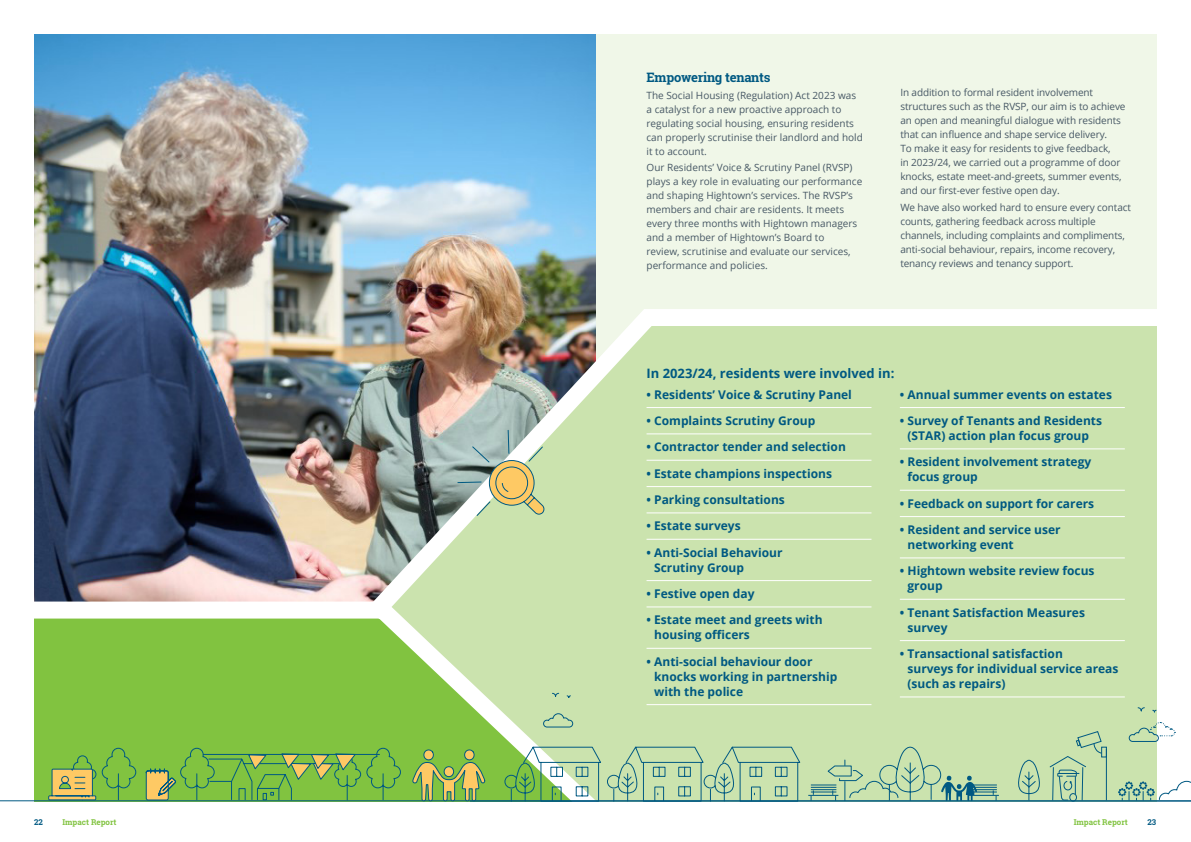
<style>
.page{position:relative;width:1191px;height:842px;background:#f0f7e8}
.page>*{position:absolute;margin:0;border:0;box-sizing:border-box;transform-origin:0 0}
.t1{font:700 13px "Open Sans";color:#005982}
.Copy_Heading{font:700 13px "Roboto Slab";letter-spacing:-.02em;color:#005982}
.t2{font:700 12px/15px "Open Sans";color:#005982}
.Body_Copy{font:10px/14px "Open Sans";letter-spacing:-.01em;color:#475865}
.t3{font:700 8px "Roboto Slab";color:#81c340}
.t4{font:700 8px "Roboto Slab";color:#005982}
</style>
<div class="page">
<img style="left:34px;top:34px;width:561px;height:559px">
<img style="left:144px;top:300px;width:1012px;height:502px">
<svg style="left:34px;top:593px;width:701px;height:209px;background:#a5d176"></svg>
<svg style="left:457px;top:429px;width:89px;height:88px;background:#c1c8ab"></svg>
<div style="left:0;top:802px;width:595px;height:40px;background:#fff"></div>
<div style="left:595px;top:802px;width:596px;height:40px;background:#fff"></div>
<div style="left:0;top:0;width:34px;height:842px;background:#fff"></div>
<div style="left:1156px;top:0;width:35px;height:842px;background:#fff"></div>
<div style="left:0;top:0;width:595px;height:34px;background:#fff"></div>
<div style="left:595px;top:0;width:596px;height:34px;background:#fff"></div>
<hr style="left:0;top:800px;width:1191px;height:1px;background:#005982">
<svg style="left:412px;top:749px;width:74px;height:53px;background:#95b554"></svg>
<svg style="left:542px;top:692px;width:31px;height:36px"></svg>
<svg style="left:504px;top:746px;width:297px;height:56px;background:#accfa1"></svg>
<svg style="left:1128px;top:707px;width:47px;height:35px"></svg>
<svg style="left:1118px;top:780px;width:73px;height:20px"></svg>
<hr style="left:470px;top:800px;width:721px;height:1px;background:#005982">
<div style="left:1069px;top:793px;width:8px;height:9px;border:1px solid #005982;border-radius:50%"></div>
<svg style="left:1014px;top:730px;width:88px;height:71px;background:#b8d6a9"></svg>
<hr style="left:1105px;top:749px;width:1px;height:51px;background:#005982">
<hr style="left:968px;top:795px;width:31px;height:1px;background:#005982">
<hr style="left:808px;top:795px;width:30px;height:1px;background:#005982">
<svg style="left:810px;top:746px;width:187px;height:56px;background:#afd0a7"></svg>
<svg style="left:48px;top:747px;width:89px;height:54px;background:#8cb84e"></svg>
<svg style="left:145px;top:747px;width:256px;height:54px;background:#7cb64a"></svg>
<div style="left:646px;top:368px;width:478px;height:352px;background:#cbe3ae"></div>
<hr style="left:646px;top:407px;width:225px;height:1px;background:#fff">
<hr style="left:646px;top:433px;width:225px;height:1px;background:#fff">
<hr style="left:646px;top:460px;width:225px;height:1px;background:#fff">
<hr style="left:646px;top:486px;width:225px;height:1px;background:#fff">
<hr style="left:646px;top:512px;width:225px;height:1px;background:#fff">
<hr style="left:646px;top:539px;width:225px;height:1px;background:#fff">
<hr style="left:646px;top:580px;width:225px;height:1px;background:#fff">
<hr style="left:646px;top:606px;width:225px;height:1px;background:#fff">
<hr style="left:646px;top:648px;width:225px;height:1px;background:#fff">
<hr style="left:646px;top:704px;width:225px;height:1px;background:#fff">
<hr style="left:900px;top:407px;width:224px;height:1px;background:#fff">
<hr style="left:900px;top:448px;width:224px;height:1px;background:#fff">
<hr style="left:900px;top:490px;width:224px;height:1px;background:#fff">
<hr style="left:900px;top:516px;width:224px;height:1px;background:#fff">
<hr style="left:900px;top:557px;width:224px;height:1px;background:#fff">
<hr style="left:900px;top:599px;width:224px;height:1px;background:#fff">
<hr style="left:900px;top:640px;width:224px;height:1px;background:#fff">
<hr style="left:900px;top:696px;width:224px;height:1px;background:#fff">
<p class="Copy_Heading" style="left:646px;top:68px;width:125px">Empowering tenants</p>
<p class="Body_Copy" style="left:646px;top:88px;width:218px">The Social Housing (Regulation) Act 2023 was a catalyst for a new proactive approach to regulating social housing, ensuring residents can properly scrutinise their landlord and hold it to account.</p>
<p class="Body_Copy" style="left:646px;top:160px;width:217px">Our Residents’ Voice &amp; Scrutiny Panel (RVSP) plays a key role in evaluating our performance and shaping Hightown’s services. The RVSP’s members and chair are residents. It meets every three months with Hightown managers and a member of Hightown’s Board to<br>review, scrutinise and evaluate our services, performance and policies.</p>
<p class="Body_Copy" style="left:900px;top:85px;width:227px">In addition to formal resident involvement structures such as the RVSP, our aim is to achieve an open and meaningful dialogue with residents that can influence and shape service delivery.<br>To make it easy for residents to give feedback,<br>in 2023/24, we carried out a programme of door knocks, estate meet-and-greets, summer events, and our first-ever festive open day.</p>
<p class="Body_Copy" style="left:900px;top:200px;width:232px">We have also worked hard to ensure every contact counts, gathering feedback across multiple channels, including complaints and compliments, anti-social behaviour, repairs, income recovery, tenancy reviews and tenancy support.</p>
<p class="t1" style="left:646px;top:364px;width:249px">In 2023/24, residents were involved in:</p>
<p class="t2" style="left:646px;top:386px;width:207px">• Residents’ Voice &amp; Scrutiny Panel</p>
<p class="t2" style="left:646px;top:413px;width:170px">• Complaints Scrutiny Group</p>
<p class="t2" style="left:646px;top:439px;width:201px">• Contractor tender and selection</p>
<p class="t2" style="left:646px;top:465px;width:187px">• Estate champions inspections</p>
<p class="t2" style="left:646px;top:492px;width:140px">• Parking consultations</p>
<p class="t2" style="left:646px;top:518px;width:96px">• Estate surveys</p>
<p class="t2" style="left:654px;top:544px;width:130px;text-indent:-8px">• Anti-Social Behaviour<br>Scrutiny Group</p>
<p class="t2" style="left:646px;top:586px;width:109px">• Festive open day</p>
<p class="t2" style="left:654px;top:612px;width:170px;text-indent:-8px">• Estate meet and greets with housing officers</p>
<p class="t2" style="left:654px;top:653px;width:185px;text-indent:-8px">• Anti-social behaviour door knocks working in partnership with the police</p>
<p class="t2" style="left:900px;top:386px;width:214px">• Annual summer events on estates</p>
<p class="t2" style="left:900px;top:413px;width:204px;text-align:center">• Survey of Tenants and Residents (STAR) action plan focus group</p>
<p class="t2" style="left:907px;top:454px;width:185px;text-indent:-8px">• Resident involvement strategy focus group</p>
<p class="t2" style="left:900px;top:495px;width:196px">• Feedback on support for carers</p>
<p class="t2" style="left:907px;top:522px;width:155px;text-indent:-8px">• Resident and service user networking event</p>
<p class="t2" style="left:907px;top:563px;width:189px;text-indent:-8px">• Hightown website review focus group</p>
<p class="t2" style="left:907px;top:604px;width:179px;text-indent:-8px">• Tenant Satisfaction Measures survey</p>
<p class="t2" style="left:907px;top:646px;width:212px;text-indent:-8px">• Transactional satisfaction<br>surveys for individual service areas (such as repairs)</p>
<p class="t4" style="left:34px;top:816px;width:10px">22</p>
<p class="t3" style="left:62px;top:816px;width:56px">Impact Report</p>
<p class="t3" style="left:1073px;top:816px;width:56px">Impact Report</p>
<p class="t4" style="left:1147px;top:816px;width:10px">23</p>
</div>
